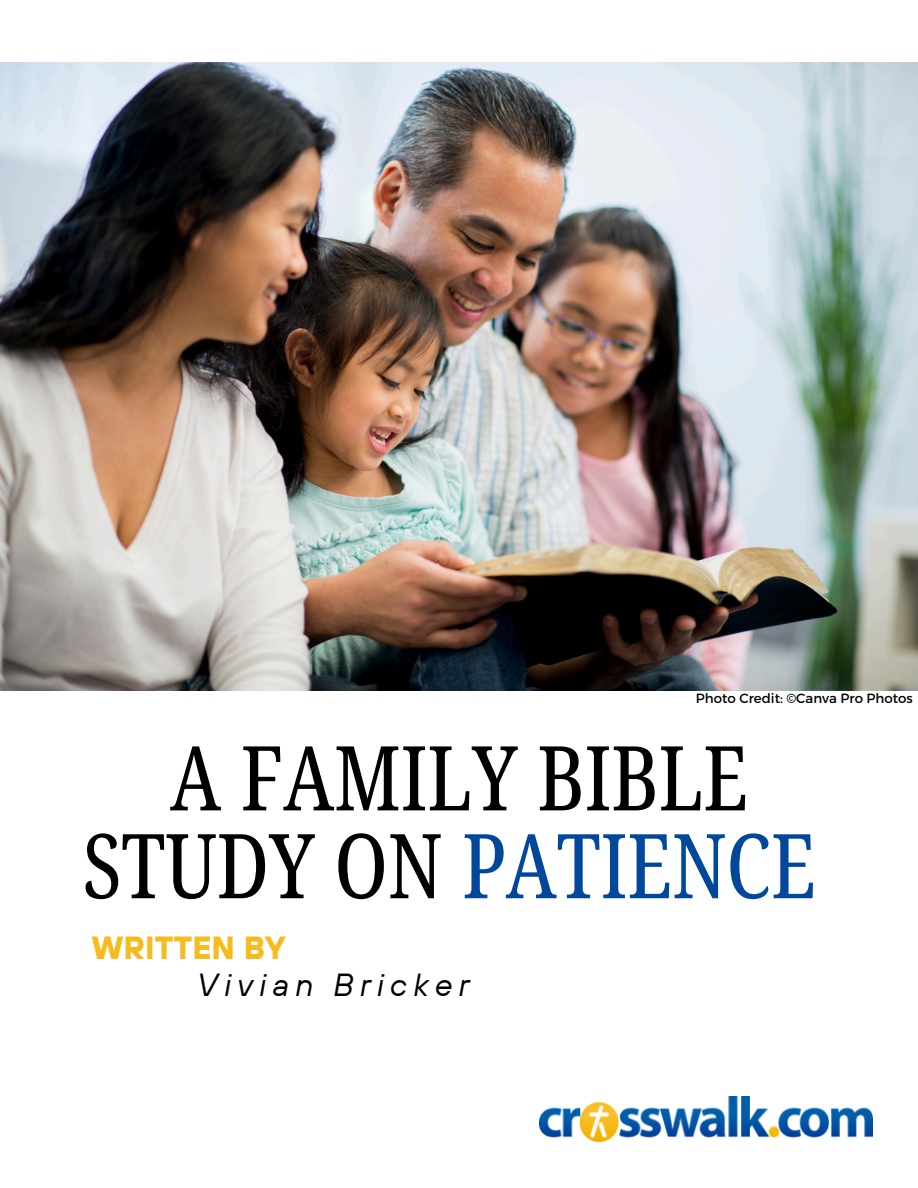
<style>
.page{position:relative;width:918px;height:1188px;background:#fff}
.page>*{position:absolute;margin:0;border:0;box-sizing:border-box;transform-origin:0 0}
.t1{font:extra-condensed 89.55px/87.9px "Noto Serif Ethiopic";color:#000;text-align:center}
.t2{font:italic 31.95px "TT Hoves";letter-spacing:.195em;color:#000001}
.t3{font:700 31.95px "TT Hoves";color:#f6bb1d}
.t4{font:13.35px "Montserrat";color:#000001}
.s1{color:#01489d}
</style>
<div class="page">
<img style="left:0;top:63px;width:918px;height:627px">
<img style="left:539px;top:1096px;width:333px;height:45px">
<p class="t4" style="left:696px;top:689px;width:218px">Photo Credit: ©Canva Pro Photos</p>
<p class="t1" style="left:82px;top:732px;width:735px">A FAMILY BIBLE<br>STUDY ON <span class="s1">PATIENCE</span></p>
<h1 class="t3" style="left:92px;top:927px;width:195px">WRITTEN BY</h1>
<h2 class="t2" style="left:198px;top:964px;width:274px">Vivian Bricker</h2>
</div>
